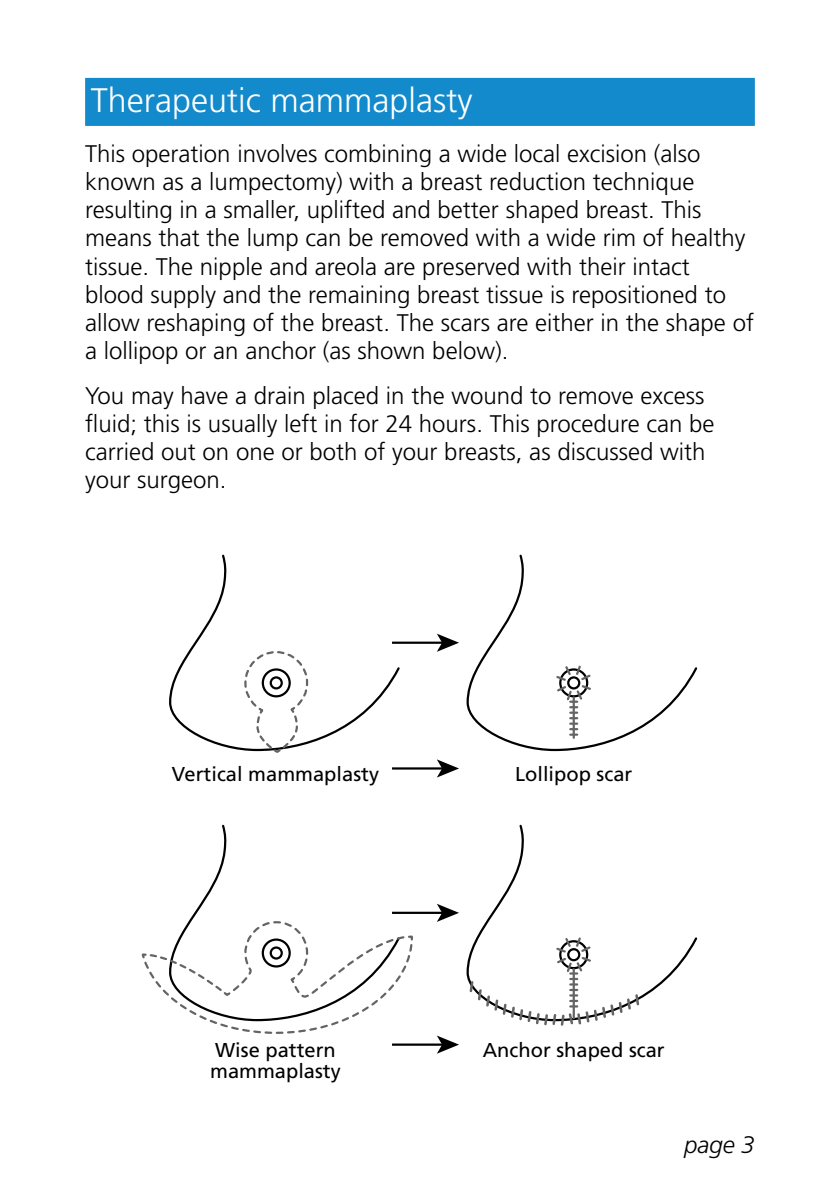
<style>
.page{position:relative;width:840px;height:1191px;background:#fff}
.page>*{position:absolute;margin:0;border:0;box-sizing:border-box;transform-origin:0 0}
.t1{font:300 34px "Frutiger";color:#fff}
.t2{font:300 24px/28px "Frutiger";color:#000}
.t3{font:italic 300 24px "Frutiger";color:#000}
.t4{font:20px/21.2px "Frutiger";color:#000}
</style>
<div class="page">
<div style="left:85px;top:78px;width:669px;height:48px;background:#128acb"></div>
<svg style="left:169px;top:554px;width:231px;height:197px"></svg>
<svg style="left:243px;top:650px;width:66px;height:103px"></svg>
<svg style="left:466px;top:554px;width:232px;height:198px"></svg>
<hr style="left:572px;top:697px;width:2px;height:41px;background:#636466">
<hr style="left:392px;top:641px;width:51px;height:3px;background:#000">
<svg style="left:436px;top:633px;width:23px;height:19px"></svg>
<hr style="left:392px;top:767px;width:51px;height:2px;background:#000">
<svg style="left:436px;top:759px;width:23px;height:18px"></svg>
<svg style="left:189px;top:824px;width:38px;height:96px"></svg>
<svg style="left:466px;top:824px;width:232px;height:175px"></svg>
<hr style="left:392px;top:911px;width:51px;height:3px;background:#000">
<svg style="left:436px;top:904px;width:23px;height:18px"></svg>
<hr style="left:392px;top:1043px;width:51px;height:2px;background:#000">
<svg style="left:436px;top:1035px;width:23px;height:18px"></svg>
<svg style="left:141px;top:920px;width:272px;height:114px"></svg>
<svg style="left:554px;top:664px;width:38px;height:71px"></svg>
<svg style="left:467px;top:935px;width:173px;height:91px"></svg>
<h1 class="t1" style="left:91px;top:81px;width:383px">Therapeutic mammaplasty</h1>
<p class="t2" style="left:85px;top:140px;width:670px">This operation involves combining a wide local excision (also known as a lumpectomy) with a breast reduction technique resulting in a smaller, uplifted and better shaped breast. This means that the lump can be removed with a wide rim of healthy tissue. The nipple and areola are preserved with their intact blood supply and the remaining breast tissue is repositioned to allow reshaping of the breast. The scars are either in the shape of a lollipop or an anchor (as shown below).</p>
<p class="t2" style="left:85px;top:381px;width:630px">You may have a drain placed in the wound to remove excess fluid; this is usually left in for 24 hours. This procedure can be carried out on one or both of your breasts, as discussed with your surgeon.</p>
<p class="t4" style="left:172px;top:763px;width:208px">Vertical mammaplasty</p>
<p class="t4" style="left:515px;top:763px;width:119px">Lollipop scar</p>
<p class="t4" style="left:210px;top:1039px;width:132px">Wise pattern mammaplasty</p>
<p class="t4" style="left:482px;top:1039px;width:183px">Anchor shaped scar</p>
<p class="t3" style="left:683px;top:1131px;width:72px">page 3</p>
</div>
